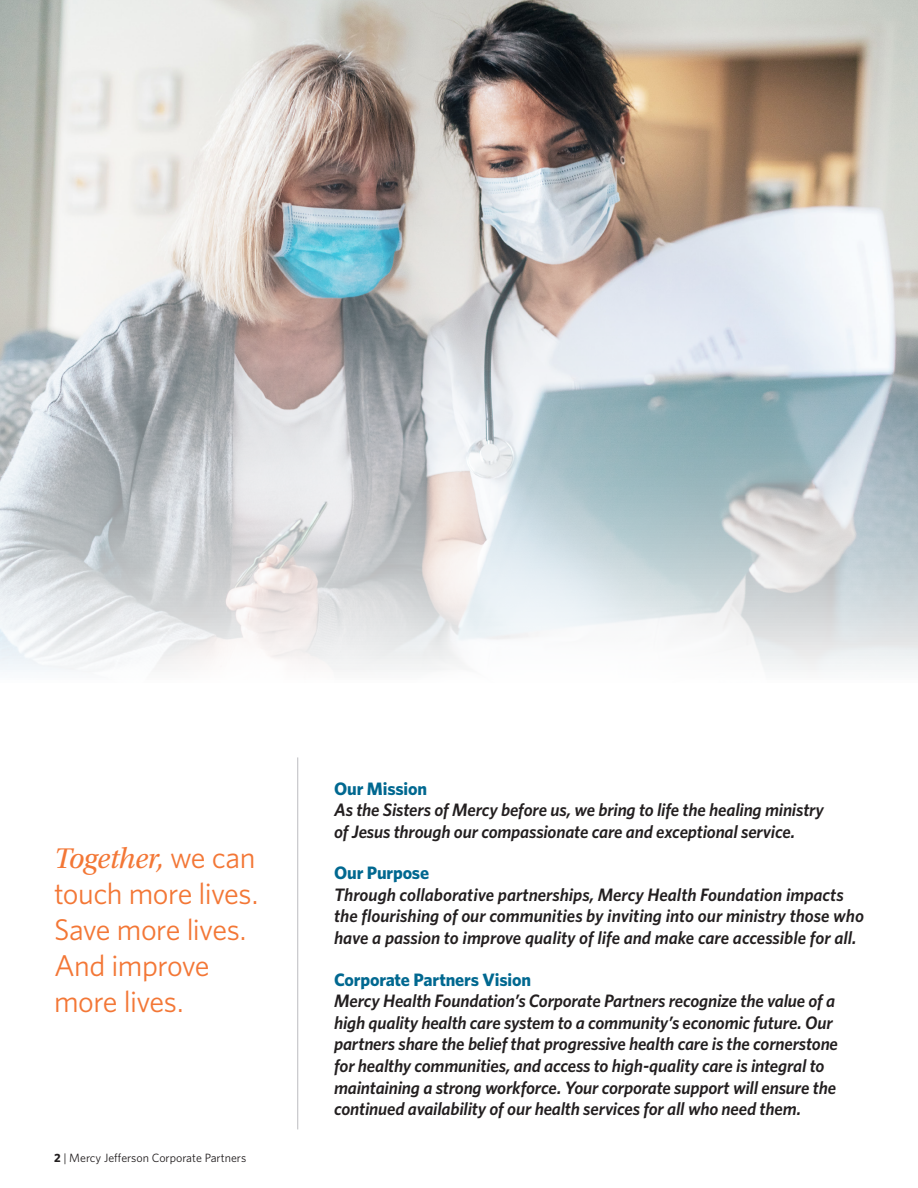
<style>
.page{position:relative;width:918px;height:1188px;background:#fff}
.page>*{position:absolute;margin:0;border:0;box-sizing:border-box;transform-origin:0 0}
.t1{font:30px/36px "Whitney";letter-spacing:-.025em;color:#f37736}
.t2{font:italic 600 18px/21.6px "Whitney";letter-spacing:-.01em;color:#231f20}
.t3{font:12px "Whitney";color:#231f20}
.s1{font-family:"Utopia Std";font-style:italic}
.s2{font-weight:700}
.s3{font-weight:700;font-style:normal;color:#006890}
</style>
<div class="page">
<hr style="left:297px;top:757px;width:1px;height:372px;background:#bcbdc0">
<img style="left:0;top:0;width:918px;height:670px">
<p class="t1" style="left:54px;top:839px;width:206px"><span class="s1">Together,</span> we can touch more lives.<br>Save more lives.<br>And improve more lives.</p>
<p class="t3" style="left:54px;top:1149px;width:194px"><span class="s2">2</span> | Mercy Jefferson Corporate Partners</p>
<p class="t2" style="left:334px;top:777px;width:491px"><span class="s3">Our Mission<br></span>As the Sisters of Mercy before us, we bring to life the healing ministry of Jesus through our compassionate care and exceptional service.</p>
<p class="t2" style="left:334px;top:862px;width:531px"><span class="s3">Our Purpose<br></span>Through collaborative partnerships, Mercy Health Foundation impacts the flourishing of our communities by inviting into our ministry those who have a passion to improve quality of life and make care accessible for all.</p>
<p class="t2" style="left:334px;top:968px;width:505px"><span class="s3">Corporate Partners Vision<br></span>Mercy Health Foundation’s Corporate Partners recognize the value of a high quality health care system to a community’s economic future. Our partners share the belief that progressive health care is the cornerstone for healthy communities, and access to high-quality care is integral to maintaining a strong workforce. Your corporate support will ensure the continued availability of our health services for all who need them.</p>
</div>
